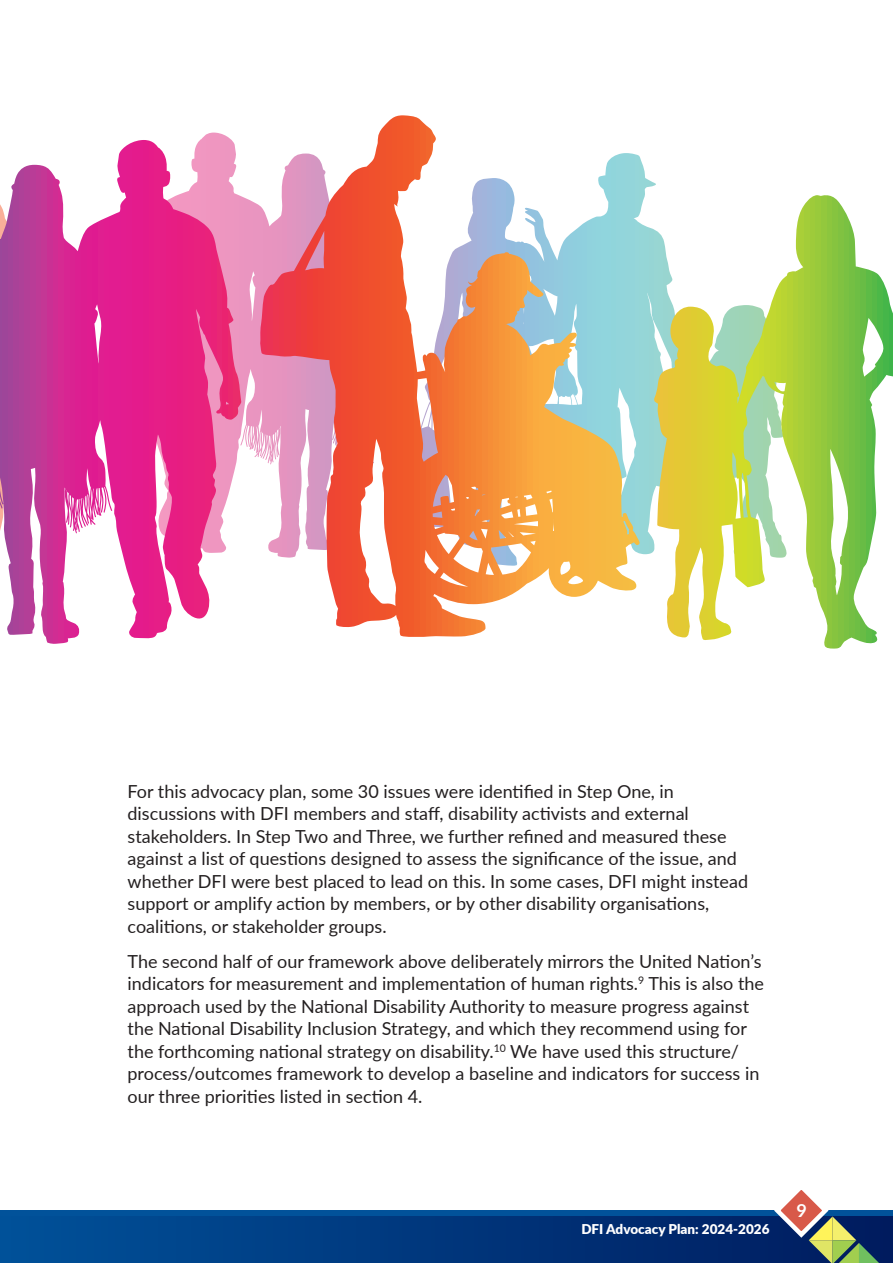
<style>
.page{position:relative;width:893px;height:1263px;background:#fff}
.page>*{position:absolute;margin:0;border:0;box-sizing:border-box;transform-origin:0 0}
.t1{font:18px/22.5px "Lato";color:#231f20}
.t2{font:700 18px "Lato";color:#fff}
.t3{font:900 13.5px "Lato";color:#fff}
</style>
<div class="page">
<svg style="left:0;top:115px;width:893px;height:534px"></svg>
<svg style="left:132px;top:139px;width:109px;height:414px;background:#ea4f9c"></svg>
<svg style="left:260px;top:127px;width:380px;height:511px"></svg>
<div style="left:0;top:1210px;width:893px;height:53px;background:#01529a"></div>
<svg style="left:144px;top:1216px;width:749px;height:47px;background:#00357a"></svg>
<svg style="left:771px;top:1190px;width:112px;height:73px"></svg>
<p class="t1" style="left:128px;top:779px;width:622px">For this advocacy plan, some 30 issues were identified in Step One, in discussions with DFI members and staff, disability activists and external stakeholders. In Step Two and Three, we further refined and measured these against a list of questions designed to assess the significance of the issue, and whether DFI were best placed to lead on this. In some cases, DFI might instead support or amplify action by members, or by other disability organisations, coalitions, or stakeholder groups.</p>
<p class="t1" style="left:128px;top:949px;width:638px">The second half of our framework above deliberately mirrors the United Nation’s indicators for measurement and implementation of human rights.<sup>9</sup> This is also the approach used by the National Disability Authority to measure progress against the National Disability Inclusion Strategy, and which they recommend using for the forthcoming national strategy on disability.<sup>10</sup> We have used this structure/ process/outcomes framework to develop a baseline and indicators for success in our three priorities listed in section 4.</p>
<p class="t3" style="left:581px;top:1219px;width:190px">DFI Advocacy Plan: 2024-2026</p>
<p class="t2" style="left:796px;top:1197px;width:12px">9</p>
</div>
